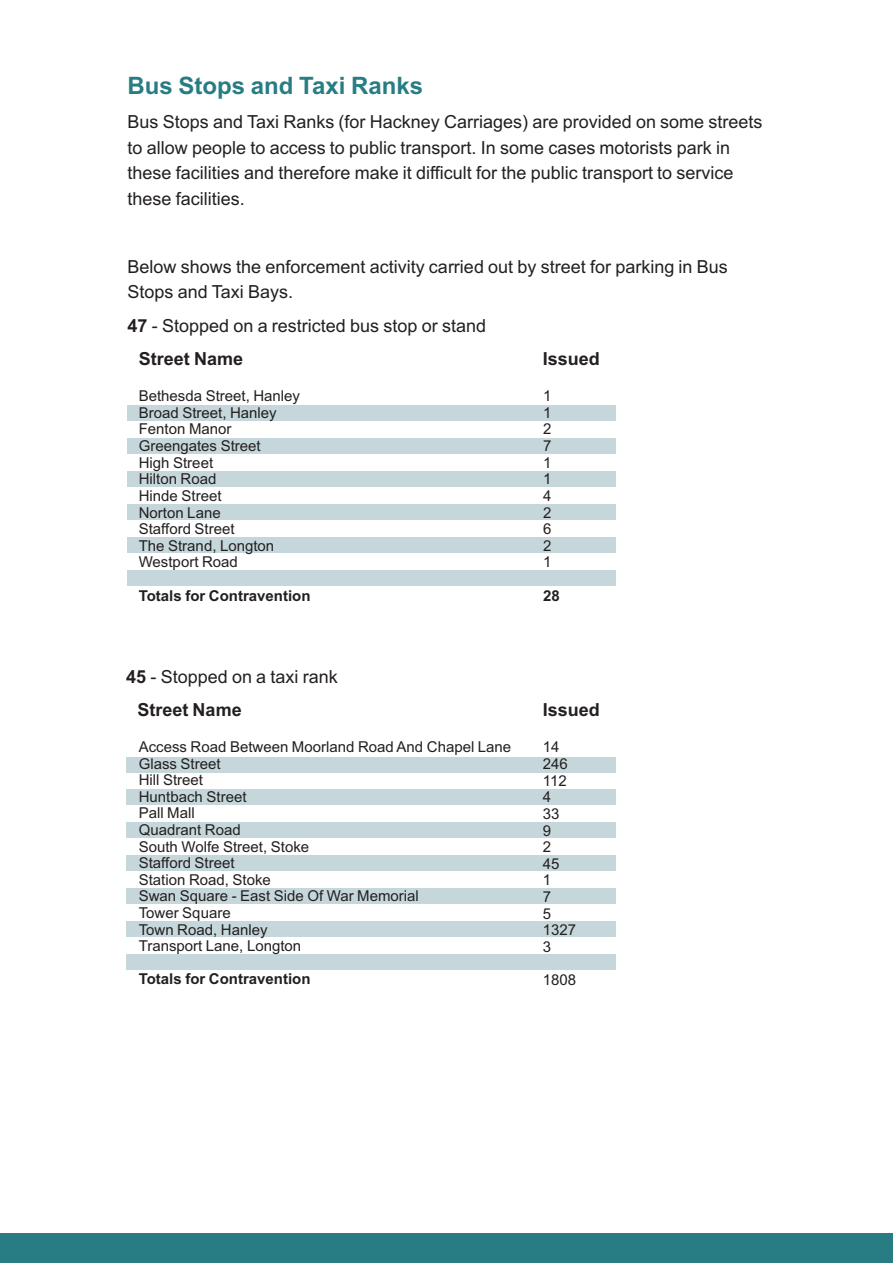
<style>
.page{position:relative;width:893px;height:1263px;background:#fff}
.page>*{position:absolute;margin:0;border:0;box-sizing:border-box;transform-origin:0 0}
.t1{font:700 24px "Arial";color:#287d84}
.t2{font:18px/25.5px "Arial";color:#231f20}
.t3{font:700 18px "Arial";color:#231f20}
.t4{font:15px/16.6px "Arial";color:#231f20}
.t5{font:700 15px "Arial";color:#231f20}
.s1{font-weight:700}
</style>
<div class="page">
<div style="left:0;top:1233px;width:893px;height:30px;background:#287d84"></div>
<div style="left:128px;top:405px;width:488px;height:16px;background:#c6d7db"></div>
<div style="left:128px;top:438px;width:488px;height:16px;background:#c6d7db"></div>
<div style="left:128px;top:471px;width:488px;height:16px;background:#c6d7db"></div>
<div style="left:128px;top:504px;width:488px;height:16px;background:#c6d7db"></div>
<div style="left:128px;top:537px;width:488px;height:16px;background:#c6d7db"></div>
<div style="left:128px;top:570px;width:488px;height:16px;background:#c6d7db"></div>
<div style="left:126px;top:757px;width:490px;height:15px;background:#c6d7db"></div>
<div style="left:126px;top:789px;width:490px;height:16px;background:#c6d7db"></div>
<div style="left:126px;top:822px;width:490px;height:16px;background:#c6d7db"></div>
<div style="left:126px;top:855px;width:490px;height:16px;background:#c6d7db"></div>
<div style="left:126px;top:888px;width:490px;height:16px;background:#c6d7db"></div>
<div style="left:126px;top:921px;width:490px;height:16px;background:#c6d7db"></div>
<div style="left:126px;top:954px;width:490px;height:16px;background:#c6d7db"></div>
<h1 class="t1" style="left:128px;top:72px;width:297px">Bus Stops and Taxi Ranks</h1>
<p class="t2" style="left:128px;top:109px;width:636px">Bus Stops and Taxi Ranks (for Hackney Carriages) are provided on some streets to allow people to access to public transport. In some cases motorists park in these facilities and therefore make it difficult for the public transport to service these facilities.</p>
<p class="t2" style="left:128px;top:254px;width:602px">Below shows the enforcement activity carried out by street for parking in Bus<br>Stops and Taxi Bays.</p>
<p class="t2" style="left:128px;top:313px;width:360px"><span class="s1">47</span> - Stopped on a restricted bus stop or stand</p>
<p class="t3" style="left:139px;top:348px;width:106px">Street Name</p>
<p class="t3" style="left:543px;top:348px;width:59px">Issued</p>
<p class="t4" style="left:139px;top:388px;width:163px">Bethesda Street, Hanley<br>Broad Street, Hanley<br>Fenton Manor<br>Greengates Street<br>High Street<br>Hilton Road<br>Hinde Street<br>Norton Lane<br>Stafford Street<br>The Strand, Longton<br>Westport Road</p>
<p class="t5" style="left:139px;top:587px;width:173px">Totals for Contravention</p>
<p class="t4" style="left:543px;top:388px;width:10px;text-align:justify">1<br>1<br>2<br>7<br>1<br>1<br>4<br>2<br>6<br>2<br>1</p>
<p class="t5" style="left:543px;top:587px;width:18px">28</p>
<p class="t2" style="left:126px;top:664px;width:213px"><span class="s1">45</span> - Stopped on a taxi rank</p>
<p class="t3" style="left:137px;top:699px;width:106px">Street Name</p>
<p class="t3" style="left:543px;top:699px;width:59px">Issued</p>
<p class="t4" style="left:139px;top:738px;width:374px">Access Road Between Moorland Road And Chapel Lane<br>Glass Street<br>Hill Street<br>Huntbach Street<br>Pall Mall<br>Quadrant Road<br>South Wolfe Street, Stoke<br>Stafford Street<br>Station Road, Stoke<br>Swan Square - East Side Of War Memorial<br>Tower Square<br>Town Road, Hanley<br>Transport Lane, Longton</p>
<p class="t5" style="left:139px;top:970px;width:173px">Totals for Contravention</p>
<p class="t4" style="left:543px;top:739px;width:35px">14<br>246<br>112<br>4<br>33<br>9<br>2<br>45<br>1<br>7<br>5<br>1327<br>3</p>
<p class="t4" style="left:543px;top:971px;width:35px">1808</p>
</div>
